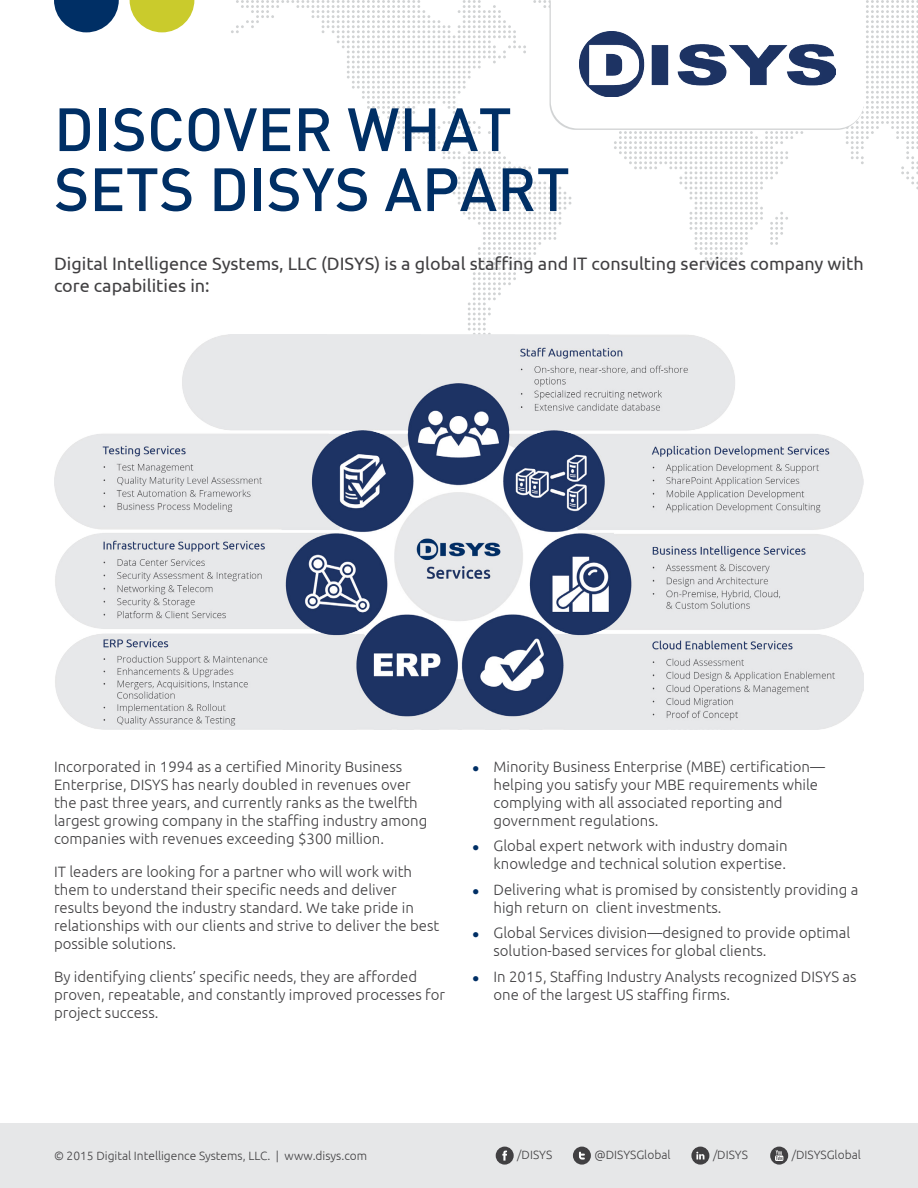
<style>
.page{position:relative;width:918px;height:1188px;background:#fff}
.page>*{position:absolute;margin:0;border:0;box-sizing:border-box;transform-origin:0 0}
.t1{font:500 60px/60px "DIN";color:#002f65}
.t2{font:18px/21.6px "Ubuntu";color:#414042}
.t3{font:300 15px/18px "Ubuntu";color:#414042}
.t4{font:300 12px "Ubuntu";color:#414042}
</style>
<div class="page">
<svg style="left:231px;top:0;width:687px;height:335px"></svg>
<svg style="left:130px;top:0;width:64px;height:32px"></svg>
<svg style="left:54px;top:0;width:65px;height:32px"></svg>
<div style="left:0;top:1123px;width:918px;height:65px;background:#e6e7e8"></div>
<div style="left:496px;top:1147px;width:18px;height:18px;background:#414042;border-radius:50%"></div>
<svg style="left:502px;top:1151px;width:5px;height:10px"></svg>
<div style="left:573px;top:1147px;width:18px;height:18px;background:#414042;border-radius:50%"></div>
<svg style="left:579px;top:1152px;width:6px;height:8px"></svg>
<div style="left:770px;top:1147px;width:18px;height:18px;background:#414042;border-radius:50%"></div>
<svg style="left:775px;top:1155px;width:8px;height:6px"></svg>
<svg style="left:776px;top:1150px;width:7px;height:10px"></svg>
<svg style="left:691px;top:1147px;width:18px;height:18px"></svg>
<svg style="left:696px;top:1152px;width:8px;height:7px"></svg>
<img style="left:579px;top:32px;width:256px;height:65px">
<img style="left:54px;top:335px;width:809px;height:395px">
<h1 class="t1" style="left:54px;top:97px;width:518px">DISCOVER WHAT<br>SETS DISYS APART</h1>
<p class="t2" style="left:54px;top:252px;width:811px">Digital Intelligence Systems, LLC (DISYS) is a global staffing and IT consulting services company with core capabilities in:</p>
<p class="t3" style="left:54px;top:757px;width:375px">Incorporated in 1994 as a certified Minority Business Enterprise, DISYS has nearly doubled in revenues over the past three years, and currently ranks as the twelfth largest growing company in the staffing industry among companies with revenues exceeding $300 million.</p>
<p class="t3" style="left:54px;top:862px;width:387px">IT leaders are looking for a partner who will work with them to understand their specific needs and deliver results beyond the industry standard. We take pride in relationships with our clients and strive to deliver the best possible solutions.</p>
<p class="t3" style="left:54px;top:967px;width:393px">By identifying clients’ specific needs, they are afforded proven, repeatable, and constantly improved processes for project success.</p>
<p class="t3" style="left:494px;top:757px;width:333px">Minority Business Enterprise (MBE) certification— helping you satisfy your MBE requirements while complying with all associated reporting and government regulations.</p>
<p class="t3" style="left:494px;top:837px;width:296px">Global expert network with industry domain knowledge and technical solution expertise.</p>
<p class="t3" style="left:494px;top:880px;width:366px">Delivering what is promised by consistently providing a high return on client investments.</p>
<p class="t3" style="left:494px;top:924px;width:358px">Global Services division—designed to provide optimal solution-based services for global clients.</p>
<p class="t3" style="left:494px;top:967px;width:365px">In 2015, Staffing Industry Analysts recognized DISYS as one of the largest US staffing firms.</p>
<p class="t4" style="left:54px;top:1148px;width:315px">© 2015 Digital Intelligence Systems, LLC. | www.disys.com</p>
<p class="t4" style="left:517px;top:1147px;width:36px">/DISYS</p>
<p class="t4" style="left:595px;top:1147px;width:78px">@DISYSGlobal</p>
<p class="t4" style="left:713px;top:1147px;width:36px">/DISYS</p>
<p class="t4" style="left:792px;top:1147px;width:71px">/DISYSGlobal</p>
</div>
